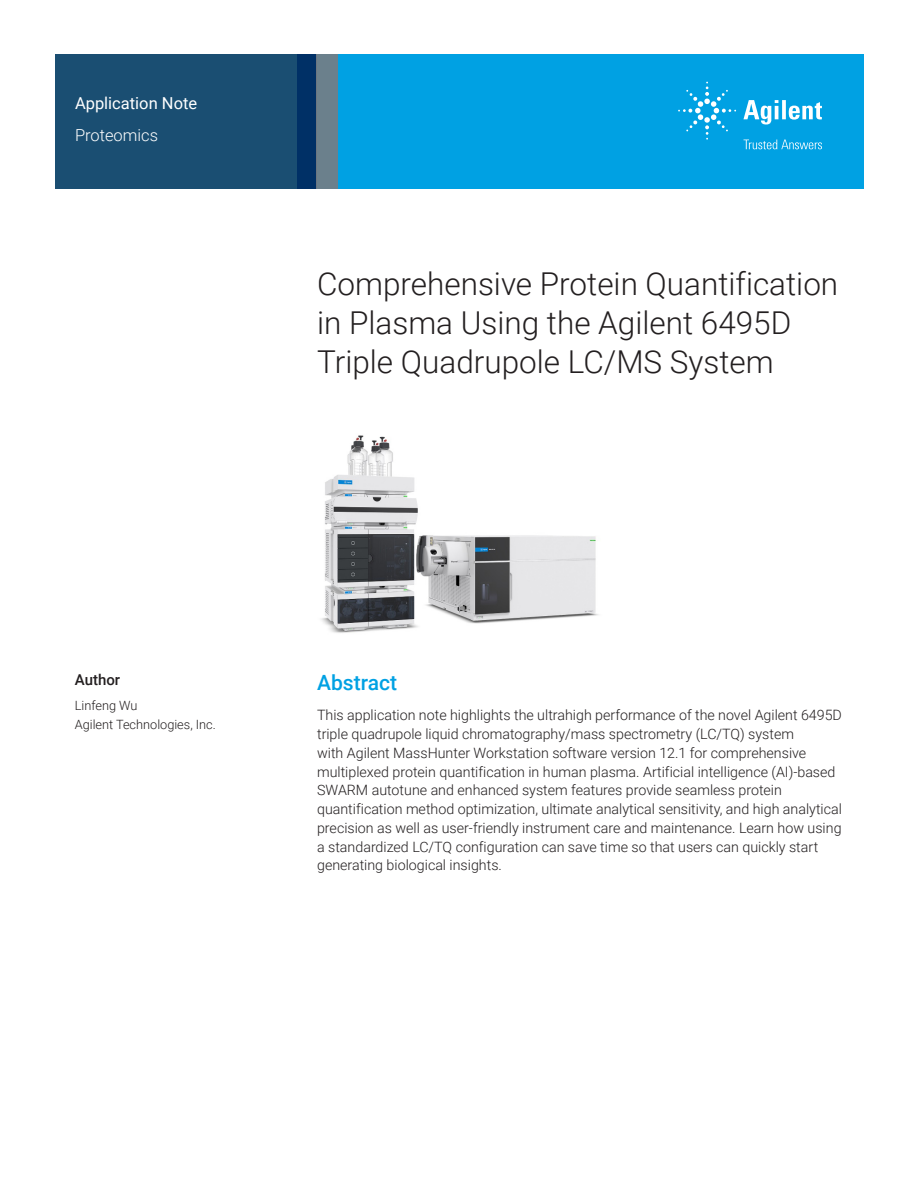
<style>
.page{position:relative;width:918px;height:1188px;background:#fff}
.page>*{position:absolute;margin:0;border:0;box-sizing:border-box;transform-origin:0 0}
.t1{font:300 31.5px/39px "Roboto";color:#231f20}
.Header_1{font:500 21px "Roboto";color:#00a1e3}
.Doctype{font:16.5px "Roboto";color:#fff}
.Area_Identifier{font:300 16.5px "Roboto";color:#fff}
.DATA_author_title{font:500 15px "Roboto";color:#231f20}
.Text{font:300 14.25px/18.8px "Roboto";color:#231f20}
.DATA_author_name___info{font:300 12.75px/18.8px "Roboto";color:#231f20}
</style>
<div class="page">
<div style="left:297px;top:54px;width:567px;height:135px;background:#00a1e3"></div>
<svg style="left:55px;top:54px;width:261px;height:135px;background:#184b71"></svg>
<div style="left:316px;top:54px;width:22px;height:135px;background:#6b808c"></div>
<img style="left:321px;top:435px;width:278px;height:198px">
<svg style="left:743px;top:100px;width:79px;height:25px"></svg>
<svg style="left:678px;top:82px;width:58px;height:58px"></svg>
<svg style="left:744px;top:140px;width:78px;height:9px"></svg>
<p class="Doctype" style="left:75px;top:91px;width:124px">Application Note</p>
<p class="Area_Identifier" style="left:75px;top:124px;width:85px">Proteomics</p>
<p class="t1" style="left:317px;top:263px;width:523px">Comprehensive Protein Quantification in Plasma Using the Agilent 6495D<br>Triple Quadrupole LC/MS System</p>
<p class="DATA_author_title" style="left:75px;top:670px;width:47px">Author</p>
<p class="DATA_author_name___info" style="left:75px;top:696px;width:143px">Linfeng Wu<br>Agilent Technologies, Inc.</p>
<p class="Header_1" style="left:317px;top:667px;width:82px">Abstract</p>
<p class="Text" style="left:317px;top:705px;width:526px">This application note highlights the ultrahigh performance of the novel Agilent 6495D triple quadrupole liquid chromatography/mass spectrometry (LC/TQ) system<br>with Agilent MassHunter Workstation software version 12.1 for comprehensive multiplexed protein quantification in human plasma. Artificial intelligence (AI)‑based SWARM autotune and enhanced system features provide seamless protein quantification method optimization, ultimate analytical sensitivity, and high analytical precision as well as user-friendly instrument care and maintenance. Learn how using a standardized LC/TQ configuration can save time so that users can quickly start generating biological insights.</p>
</div>
